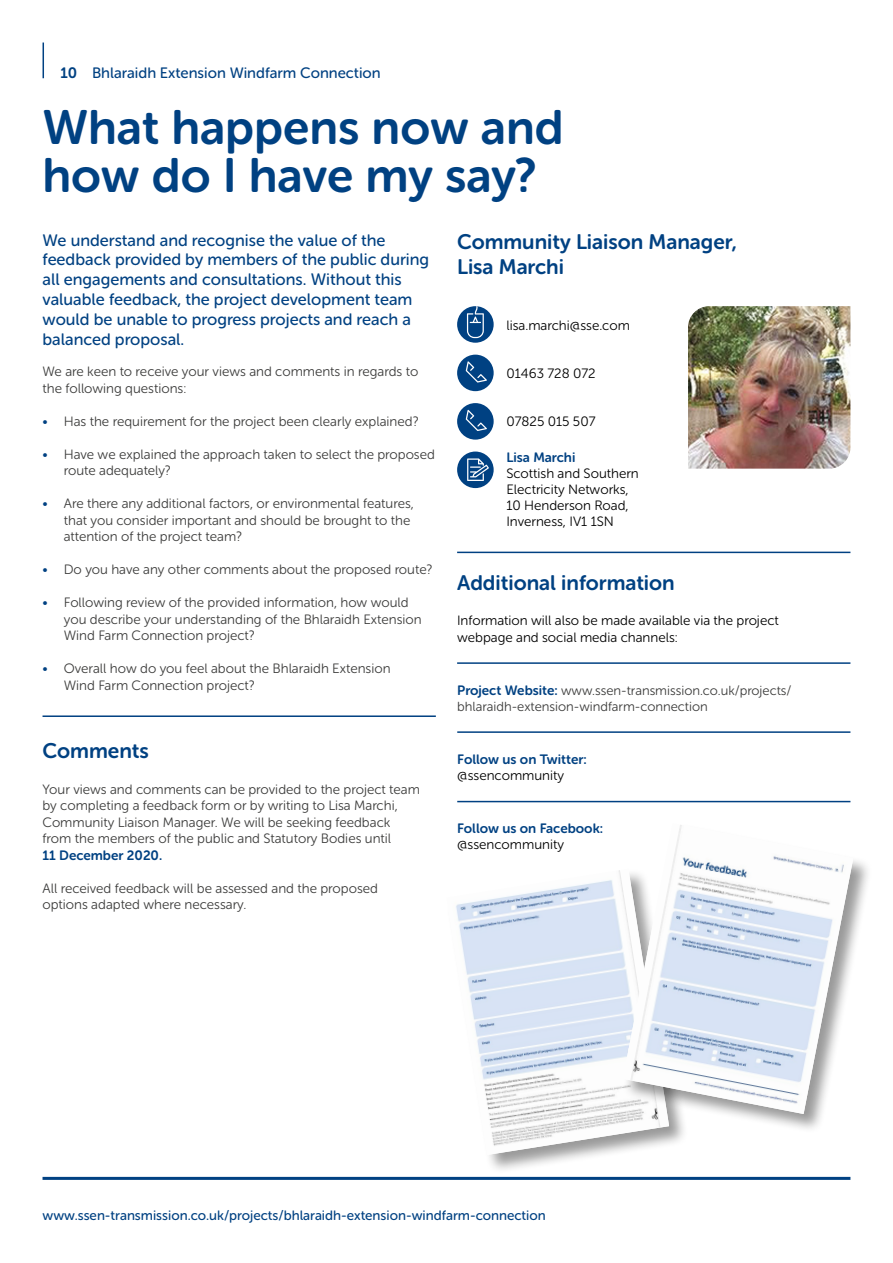
<style>
.page{position:relative;width:893px;height:1263px;background:#fff}
.page>*{position:absolute;margin:0;border:0;box-sizing:border-box;transform-origin:0 0}
.t1{font:48px/48px "Museo Sans Rounded 700";color:#004182}
.t2{font:21px "Museo Sans Rounded 700";color:#004182}
.t3{font:20.85px/25px "Museo Sans Rounded 700";color:#004182}
.t4{font:16.5px/19.8px "Museo Sans Rounded 500";color:#004182}
.t5{font:15px "Museo Sans Rounded 500";color:#004182}
.t6{font:13.5px/16.5px "Museo Sans Rounded 300";color:#3c3c3b}
.t7{font:13.5px/16.2px "Museo Sans Rounded 300";color:#000}
.t8{font:13.5px "Museo Sans Rounded 500";color:#004182}
.t9{font:13.5px "Museo Sans Rounded 700";color:#004182}
.t10{font:13.2px/15.8px "Museo Sans Rounded 300";color:#3c3c3b}
.s1{font-family:"Museo Sans Rounded 700"}
.s2{color:#004182}
.s3{font-family:"Museo Sans Rounded 700";font-size:13.5px;color:#004182}
</style>
<div class="page">
<div style="left:457px;top:306px;width:37px;height:37px;background:#004182;border-radius:50%"></div>
<svg style="left:467px;top:306px;width:17px;height:32px"></svg>
<div style="left:457px;top:355px;width:37px;height:36px;background:#004182;border-radius:50%"></div>
<svg style="left:466px;top:361px;width:21px;height:22px"></svg>
<div style="left:457px;top:451px;width:37px;height:37px;background:#004182;border-radius:50%"></div>
<svg style="left:467px;top:458px;width:22px;height:23px"></svg>
<img style="left:688px;top:306px;width:162px;height:163px">
<hr style="left:457px;top:552px;width:393px;height:1px;background:#004182">
<hr style="left:457px;top:662px;width:393px;height:2px;background:#004182">
<hr style="left:457px;top:731px;width:393px;height:2px;background:#004182">
<hr style="left:457px;top:801px;width:393px;height:1px;background:#004182">
<hr style="left:43px;top:43px;width:1px;height:35px;background:#004182">
<hr style="left:43px;top:1177px;width:807px;height:3px;background:#004182">
<hr style="left:43px;top:715px;width:393px;height:2px;background:#004182">
<div style="left:446px;top:869px;width:243px;height:306px;background:#000;opacity:.4"></div>
<img style="left:446px;top:869px;width:223px;height:286px">
<div style="left:623px;top:823px;width:250px;height:310px;background:#000;opacity:.4"></div>
<img style="left:623px;top:823px;width:230px;height:291px">
<div style="left:457px;top:403px;width:37px;height:37px;background:#004182;border-radius:50%"></div>
<svg style="left:466px;top:410px;width:21px;height:21px"></svg>
<p class="t5" style="left:60px;top:65px;width:322px"><span class="s1">10</span> Bhlaraidh Extension Windfarm Connection</p>
<h1 class="t1" style="left:43px;top:103px;width:523px">What happens now and how do I have my say?</h1>
<h3 class="t3" style="left:457px;top:229px;width:281px">Community Liaison Manager,<br>Lisa Marchi</h3>
<p class="t4" style="left:43px;top:230px;width:388px">We understand and recognise the value of the feedback provided by members of the public during all engagements and consultations. Without this valuable feedback, the project development team would be unable to progress projects and reach a balanced proposal.</p>
<p class="t6" style="left:43px;top:364px;width:377px">We are keen to receive your views and comments in regards to the following questions:</p>
<p class="t6" style="left:43px;top:413px;width:378px"><span class="s2">•</span> Has the requirement for the project been clearly explained?</p>
<p class="t6" style="left:64px;top:446px;width:373px;text-indent:-21px"><span class="s2">•</span> Have we explained the approach taken to select the proposed route adequately?</p>
<p class="t6" style="left:64px;top:496px;width:352px;text-indent:-21px"><span class="s2">•</span> Are there any additional factors, or environmental features, that you consider important and should be brought to the attention of the project team?</p>
<p class="t6" style="left:43px;top:562px;width:391px"><span class="s2">•</span> Do you have any other comments about the proposed route?</p>
<p class="t6" style="left:64px;top:595px;width:359px;text-indent:-21px"><span class="s2">•</span> Following review of the provided information, how would you describe your understanding of the Bhlaraidh Extension<br>Wind Farm Connection project?</p>
<p class="t6" style="left:64px;top:661px;width:328px;text-indent:-21px"><span class="s2">•</span> Overall how do you feel about the Bhlaraidh Extension<br>Wind Farm Connection project?</p>
<p class="t7" style="left:506px;top:317px;width:125px">lisa.marchi@sse.com</p>
<p class="t7" style="left:506px;top:365px;width:91px">01463 728 072</p>
<p class="t7" style="left:506px;top:414px;width:91px">07825 015 507</p>
<p class="t9" style="left:506px;top:449px;width:70px">Lisa Marchi</p>
<p class="t7" style="left:506px;top:465px;width:134px">Scottish and Southern<br>Electricity Networks,<br>10 Henderson Road,<br>Inverness, IV1 1SN</p>
<h3 class="t3" style="left:457px;top:570px;width:219px">Additional information</h3>
<p class="t7" style="left:457px;top:613px;width:323px">Information will also be made available via the project webpage and social media channels:</p>
<p class="t10" style="left:457px;top:682px;width:336px"><span class="s3">Project Website:</span> www.ssen-transmission.co.uk/projects/ bhlaraidh-extension-windfarm-connection</p>
<h2 class="t2" style="left:43px;top:739px;width:108px">Comments</h2>
<p class="t6" style="left:43px;top:781px;width:379px">Your views and comments can be provided to the project team by completing a feedback form or by writing to Lisa Marchi, Community Liaison Manager. We will be seeking feedback from the members of the public and Statutory Bodies until</p>
<p class="t9" style="left:43px;top:848px;width:121px">11 December 2020.</p>
<p class="t6" style="left:43px;top:880px;width:337px">All received feedback will be assessed and the proposed options adapted where necessary.</p>
<p class="t9" style="left:457px;top:752px;width:131px">Follow us on Twitter:</p>
<p class="t7" style="left:457px;top:767px;width:108px">@ssencommunity</p>
<p class="t9" style="left:457px;top:821px;width:148px">Follow us on Facebook:</p>
<p class="t7" style="left:457px;top:837px;width:108px">@ssencommunity</p>
<p class="t8" style="left:43px;top:1208px;width:505px">www.ssen-transmission.co.uk/projects/bhlaraidh-extension-windfarm-connection</p>
</div>
